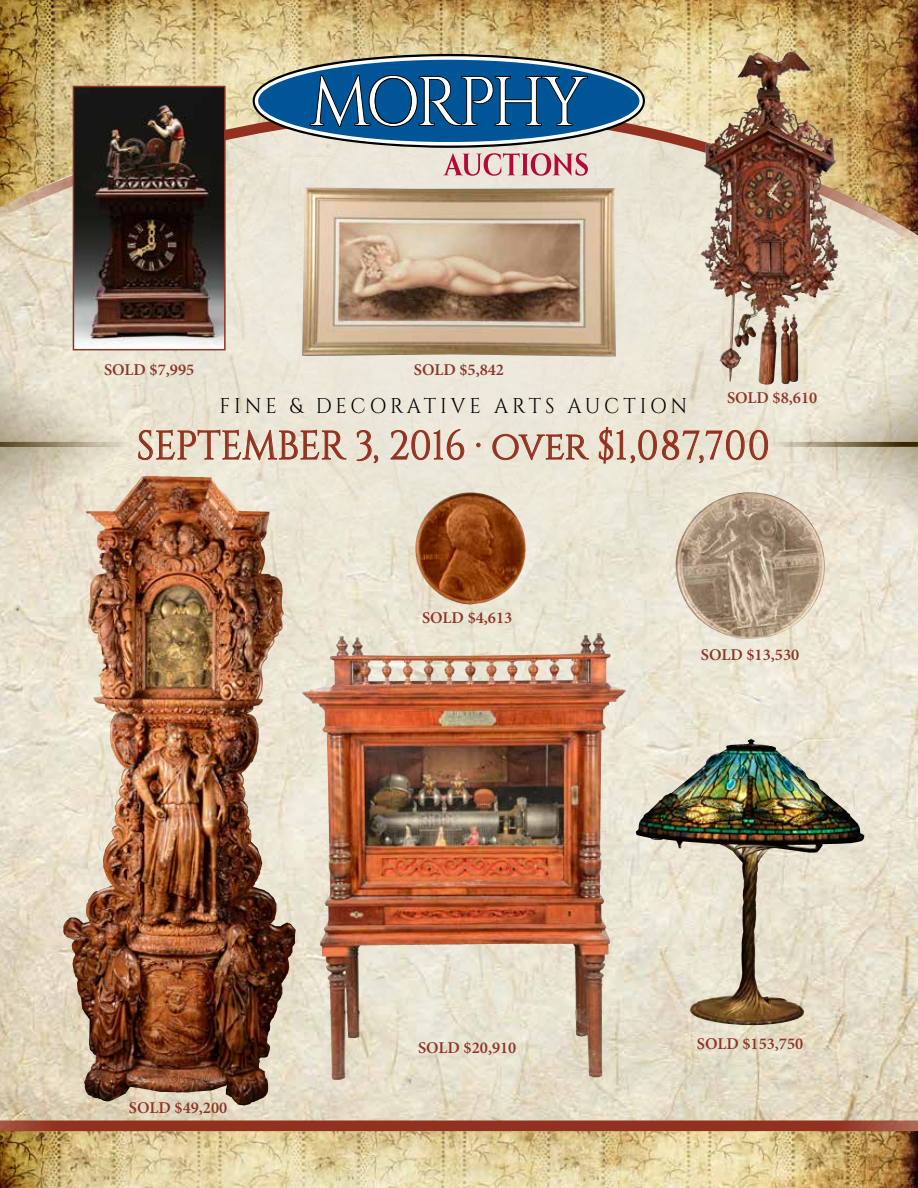
<style>
.page{position:relative;width:918px;height:1188px;background:#fff}
.page>*{position:absolute;margin:0;border:0;box-sizing:border-box;transform-origin:0 0}
.t1{font:40.2px "Cinzel";color:#92311f;scale:.93 1}
.t2{font:21.3px "Cinzel";letter-spacing:.19em;color:#000;scale:.93 1}
.t3{font:600 16.5px "Minion Pro";color:#8d3426}
</style>
<div class="page">
<img style="left:0;top:251px;width:918px;height:869px">
<img style="left:0;top:1131px;width:918px;height:57px">
<div style="left:0;top:1120px;width:918px;height:11px;background:#92311f"></div>
<svg style="left:19px;top:251px;width:862px;height:304px"></svg>
<svg style="left:138px;top:429px;width:209px;height:47px"></svg>
<svg style="left:356px;top:430px;width:23px;height:34px"></svg>
<svg style="left:390px;top:429px;width:74px;height:31px"></svg>
<svg style="left:476px;top:443px;width:5px;height:4px"></svg>
<svg style="left:492px;top:433px;width:97px;height:27px"></svg>
<svg style="left:599px;top:427px;width:169px;height:37px"></svg>
<svg style="left:770px;top:442px;width:148px;height:5px"></svg>
<svg style="left:0;top:442px;width:132px;height:5px"></svg>
<svg style="left:0;top:446px;width:122px;height:188px;fill:#e7dfcb"></svg>
<svg style="left:0;top:254px;width:122px;height:188px"></svg>
<svg style="left:802px;top:446px;width:116px;height:188px;fill:#eae4d2"></svg>
<svg style="left:802px;top:254px;width:116px;height:188px;fill:#e8e2d0"></svg>
<img style="left:0;top:0;width:918px;height:102px">
<img style="left:0;top:102px;width:918px;height:149px">
<svg style="left:253px;top:54px;width:392px;height:122px"></svg>
<img style="left:692px;top:740px;width:57px;height:36px">
<img style="left:85px;top:476px;width:63px;height:297px">
<img style="left:355px;top:633px;width:244px;height:23px">
<img style="left:674px;top:492px;width:151px;height:147px">
<img style="left:737px;top:52px;width:54px;height:66px">
<img style="left:76px;top:89px;width:147px;height:258px">
<div style="left:73px;top:86px;width:153px;height:264px;border:2px solid #8d3426"></div>
<img style="left:302px;top:187px;width:314px;height:170px">
<img style="left:415px;top:492px;width:112px;height:114px">
<p class="t3" style="left:104px;top:358px;width:92px">SOLD $7,995</p>
<p class="t3" style="left:414px;top:358px;width:92px">SOLD $5,842</p>
<p class="t2" style="left:219px;top:393px;width:505px">FINE &amp; DECORATIVE ARTS AUCTION</p>
<p class="t3" style="left:727px;top:387px;width:92px">SOLD $8,610</p>
<h1 class="t1" style="left:137px;top:422px;width:683px">SEPTEMBER 3, 2016 ∙ over $1,087,700</h1>
<p class="t3" style="left:422px;top:607px;width:92px">SOLD $4,613</p>
<p class="t3" style="left:701px;top:643px;width:100px">SOLD $13,530</p>
<p class="t3" style="left:129px;top:1096px;width:100px">SOLD $49,200</p>
<p class="t3" style="left:418px;top:1036px;width:100px">SOLD $20,910</p>
<p class="t3" style="left:697px;top:1032px;width:108px">SOLD $153,750</p>
</div>
